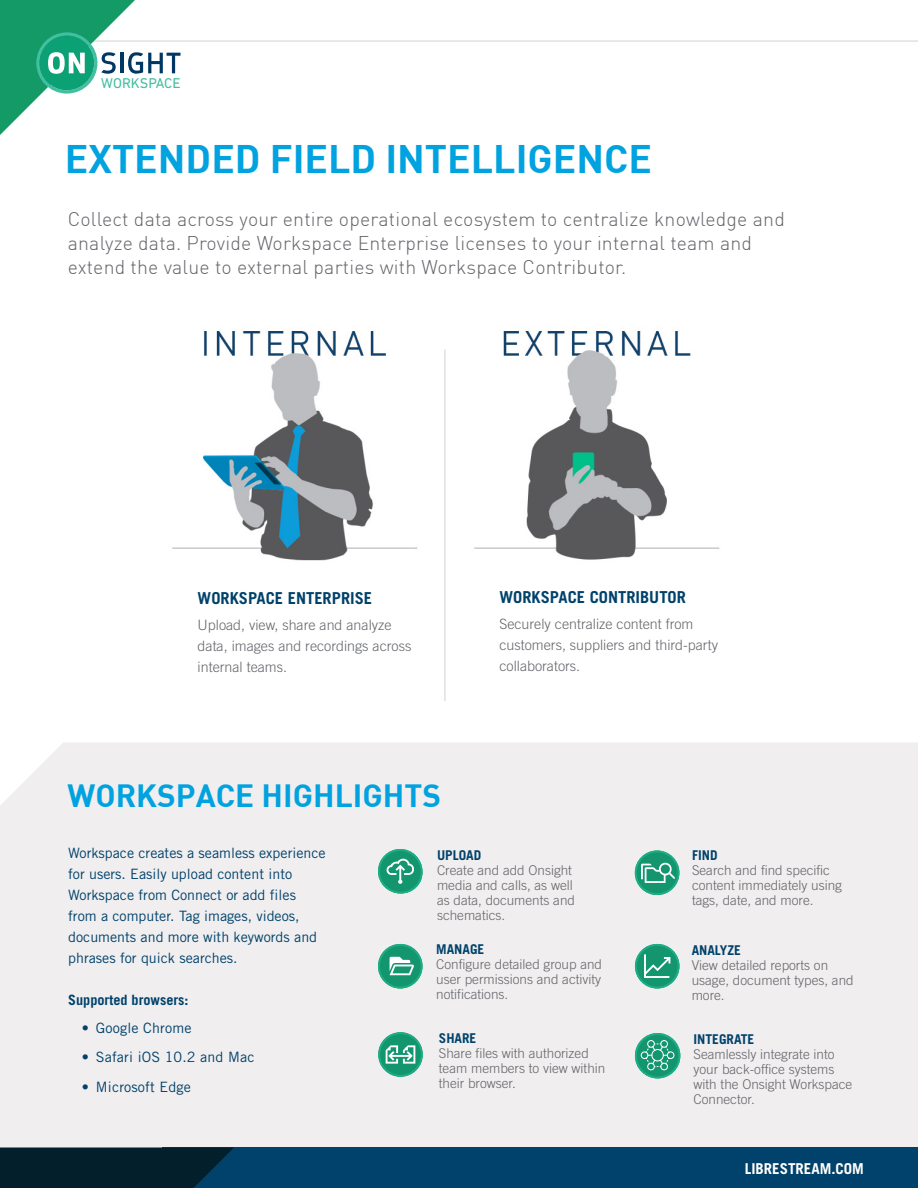
<style>
.page{position:relative;width:918px;height:1188px;background:#fff}
.page>*{position:absolute;margin:0;border:0;box-sizing:border-box;transform-origin:0 0}
.t1{font:700 39px "DIN";color:#00a2df}
.t2{font:700 31.5px "DIN";color:#00a2df}
.t3{font:300 19.5px/24px "DIN";letter-spacing:.01em;color:#63656a}
.t4{font:700 16.5px "Trade Gothic";color:#00426b}
.t5{font:700 15px "Trade Gothic";color:#fff}
.t6{font:14.4px "DIN Next LT Pro";color:#42bea0}
.t7{font:14.25px/21px "Trade Gothic";color:#00426b}
.t8{font:300 14.25px/21px "Trade Gothic";color:#63656a}
.t9{font:700 14.25px "Trade Gothic";color:#00426b}
.t10{font:300 13.5px/15px "Trade Gothic";color:#63656a}
.s1{font-weight:700;color:#00426b}
</style>
<div class="page">
<div style="left:0;top:743px;width:918px;height:405px;background:#f0eeef"></div>
<svg style="left:378px;top:1032px;width:45px;height:45px;background:#62b99f"></svg>
<hr style="left:54px;top:40px;width:864px;height:2px;background:#d7d6d7">
<div style="left:162px;top:1148px;width:756px;height:40px;background:#00426b"></div>
<svg style="left:0;top:1148px;width:233px;height:40px;background:#022131"></svg>
<svg style="left:0;top:0;width:180px;height:135px"></svg>
<svg style="left:378px;top:849px;width:45px;height:45px;background:#58b499"></svg>
<svg style="left:378px;top:944px;width:45px;height:44px;background:#5bb69b"></svg>
<svg style="left:635px;top:851px;width:44px;height:44px;background:#58b499"></svg>
<svg style="left:635px;top:944px;width:44px;height:44px;background:#52b296"></svg>
<svg style="left:635px;top:1033px;width:45px;height:45px;background:#57b499"></svg>
<img style="left:474px;top:331px;width:246px;height:229px">
<img style="left:172px;top:331px;width:246px;height:230px">
<hr style="left:444px;top:350px;width:2px;height:351px;background:#d7d6d7">
<p class="t6" style="left:101px;top:74px;width:81px">WORKSPACE</p>
<p class="t1" style="left:65px;top:133px;width:589px">EXTENDED FIELD INTELLIGENCE</p>
<p class="t3" style="left:68px;top:207px;width:719px">Collect data across your entire operational ecosystem to centralize knowledge and analyze data. Provide Workspace Enterprise licenses to your internal team and extend the value to external parties with Workspace Contributor.</p>
<p class="t4" style="left:198px;top:588px;width:176px">WORKSPACE ENTERPRISE</p>
<p class="t8" style="left:198px;top:614px;width:215px">Upload, view, share and analyze data, images and recordings across internal teams.</p>
<p class="t2" style="left:68px;top:775px;width:375px">WORKSPACE HIGHLIGHTS</p>
<p class="t4" style="left:499px;top:587px;width:188px">WORKSPACE CONTRIBUTOR</p>
<p class="t8" style="left:499px;top:613px;width:195px">Securely centralize content from</p>
<p class="t8" style="left:499px;top:634px;width:220px">customers, suppliers and third-party collaborators.</p>
<p class="t7" style="left:68px;top:842px;width:259px">Workspace creates a seamless experience for users. Easily upload content into Workspace from Connect or add files from a computer. Tag images, videos, documents and more with keywords and phrases for quick searches.</p>
<p class="t9" style="left:68px;top:991px;width:122px">Supported browsers:</p>
<p class="t7" style="left:82px;top:1017px;width:111px">• Google Chrome</p>
<p class="t7" style="left:82px;top:1047px;width:174px">• Safari iOS 10.2 and Mac</p>
<p class="t7" style="left:82px;top:1077px;width:111px">• Microsoft Edge</p>
<p class="t10" style="left:437px;top:847px;width:140px"><span class="s1">UPLOAD<br></span>Create and add Onsight media and calls, as well as data, documents and schematics.</p>
<p class="t10" style="left:436px;top:942px;width:167px"><span class="s1">MANAGE<br></span>Configure detailed group and user permissions and activity notifications.</p>
<p class="t10" style="left:439px;top:1031px;width:168px"><span class="s1">SHARE<br></span>Share files with authorized team members to view within their browser.</p>
<p class="t10" style="left:692px;top:847px;width:152px"><span class="s1">FIND<br></span>Search and find specific content immediately using tags, date, and more.</p>
<p class="t10" style="left:692px;top:943px;width:164px"><span class="s1">ANALYZE<br></span>View detailed reports on usage, document types, and more.</p>
<p class="t10" style="left:694px;top:1031px;width:160px"><span class="s1">INTEGRATE<br></span>Seamlessly integrate into your back-office systems with the Onsight Workspace<br>Connector.</p>
<p class="t5" style="left:745px;top:1159px;width:121px">LIBRESTREAM.COM</p>
</div>
